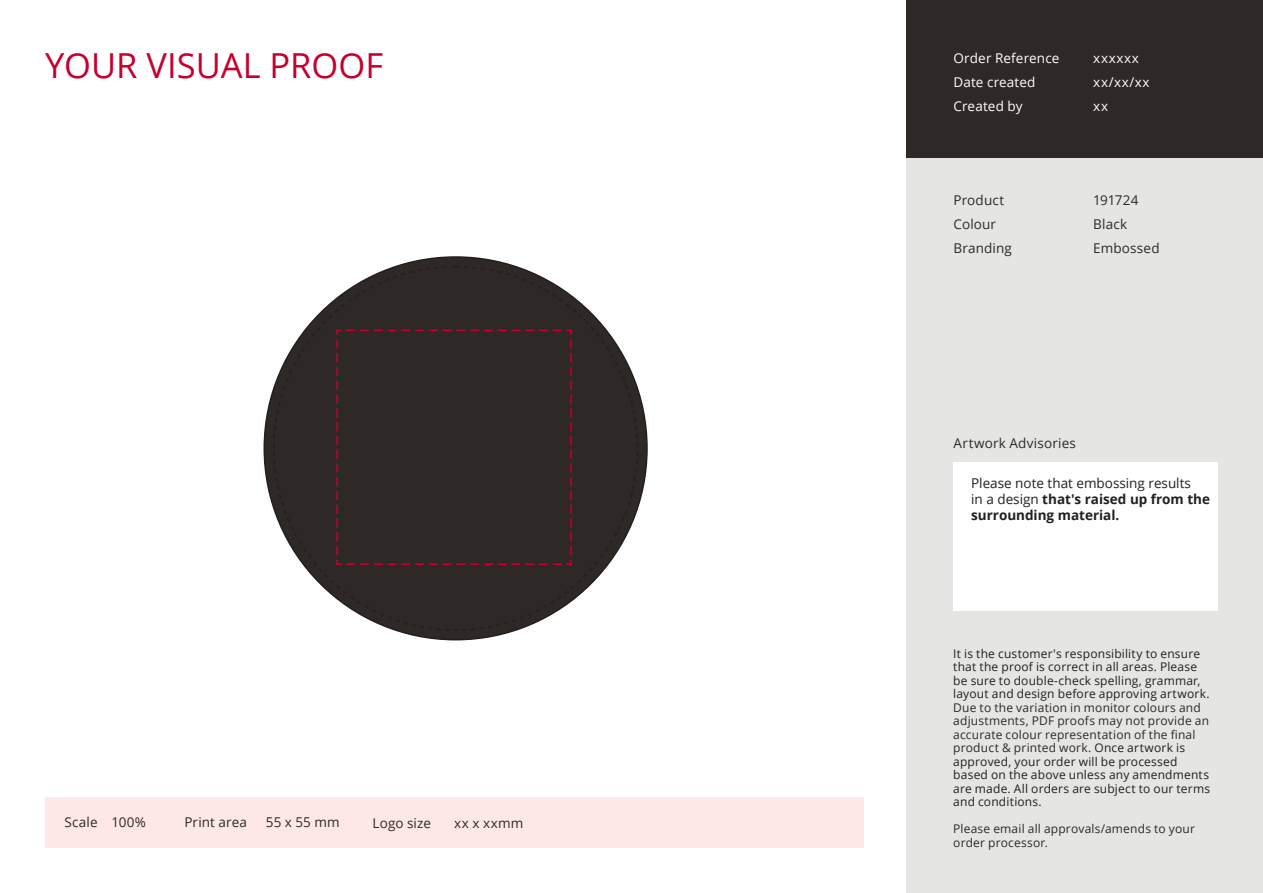
<style>
.page{position:relative;width:1263px;height:893px;background:#fff}
.page>*{position:absolute;margin:0;border:0;box-sizing:border-box;transform-origin:0 0}
.t1{font:34.5px "Open Sans";color:#c5002e}
.t2{font:13.5px/24px "Open Sans";letter-spacing:.01em;color:#2e2926}
.t3{font:700 13.5px/16.2px "Open Sans";color:#231f20}
.t4{font:13.5px/24px "Open Sans";letter-spacing:.01em;color:#fff}
.t5{font:13.5px/24px "Open Sans";letter-spacing:.05em;color:#fff}
.t6{font:12px/13.5px "Open Sans";letter-spacing:.015em;color:#231f20}
.t7{font:12px/13.5px "Open Sans";letter-spacing:.015em;color:#2e2926}
.s1{font-weight:400}
.s2{color:#2e2926}
</style>
<div class="page">
<div style="left:45px;top:798px;width:818px;height:50px;background:#fde8e7"></div>
<div style="left:906px;top:0;width:357px;height:158px;background:#2e2926"></div>
<div style="left:906px;top:158px;width:357px;height:735px;background:#e5e5e3"></div>
<div style="left:953px;top:463px;width:265px;height:148px;background:#fff"></div>
<div style="left:264px;top:257px;width:383px;height:383px;background:#2e2926;border-radius:50%"></div>
<svg style="left:336px;top:329px;width:236px;height:236px"></svg>
<h1 class="t1" style="left:45px;top:42px;width:340px">YOUR VISUAL PROOF</h1>
<p class="t2" style="left:64px;top:810px;width:83px">Scale 100%</p>
<p class="t2" style="left:184px;top:810px;width:64px">Print area</p>
<p class="t2" style="left:266px;top:810px;width:75px">55 x 55 mm</p>
<p class="t2" style="left:373px;top:810px;width:60px">Logo size</p>
<p class="t2" style="left:454px;top:810px;width:71px">xx x xxmm</p>
<p class="t4" style="left:953px;top:46px;width:107px">Order Reference<br>Date created<br>Created by</p>
<p class="t5" style="left:1093px;top:46px;width:58px">xxxxxx xx/xx/xx xx</p>
<p class="t2" style="left:953px;top:188px;width:60px">Product<br>Colour<br>Branding</p>
<p class="t2" style="left:1093px;top:188px;width:47px">191724</p>
<p class="t2" style="left:1093px;top:212px;width:35px">Black</p>
<p class="t2" style="left:1093px;top:236px;width:68px">Embossed</p>
<p class="t2" style="left:953px;top:431px;width:124px">Artwork Advisories</p>
<p class="t3" style="left:971px;top:474px;width:240px"><span class="s1">Please note that embossing results<br>in a design</span> that's raised up from the surrounding material.</p>
<p class="t6" style="left:953px;top:647px;width:258px">It is the customer's responsibility to ensure that the proof is correct in all areas. Please be sure to double-check spelling, grammar, layout and design before approving artwork.</p>
<p class="t6" style="left:953px;top:701px;width:258px"><span class="s2">Due to the variation in monitor colours and adjustments, PDF proofs may not provide an accurate colour representation of the final product &amp; printed work.</span> Once artwork is approved, your order will be processed based on the above unless any amendments are made. All orders are subject to our terms and conditions.</p>
<p class="t7" style="left:953px;top:822px;width:243px">Please email all approvals/amends to your order processor.</p>
</div>
